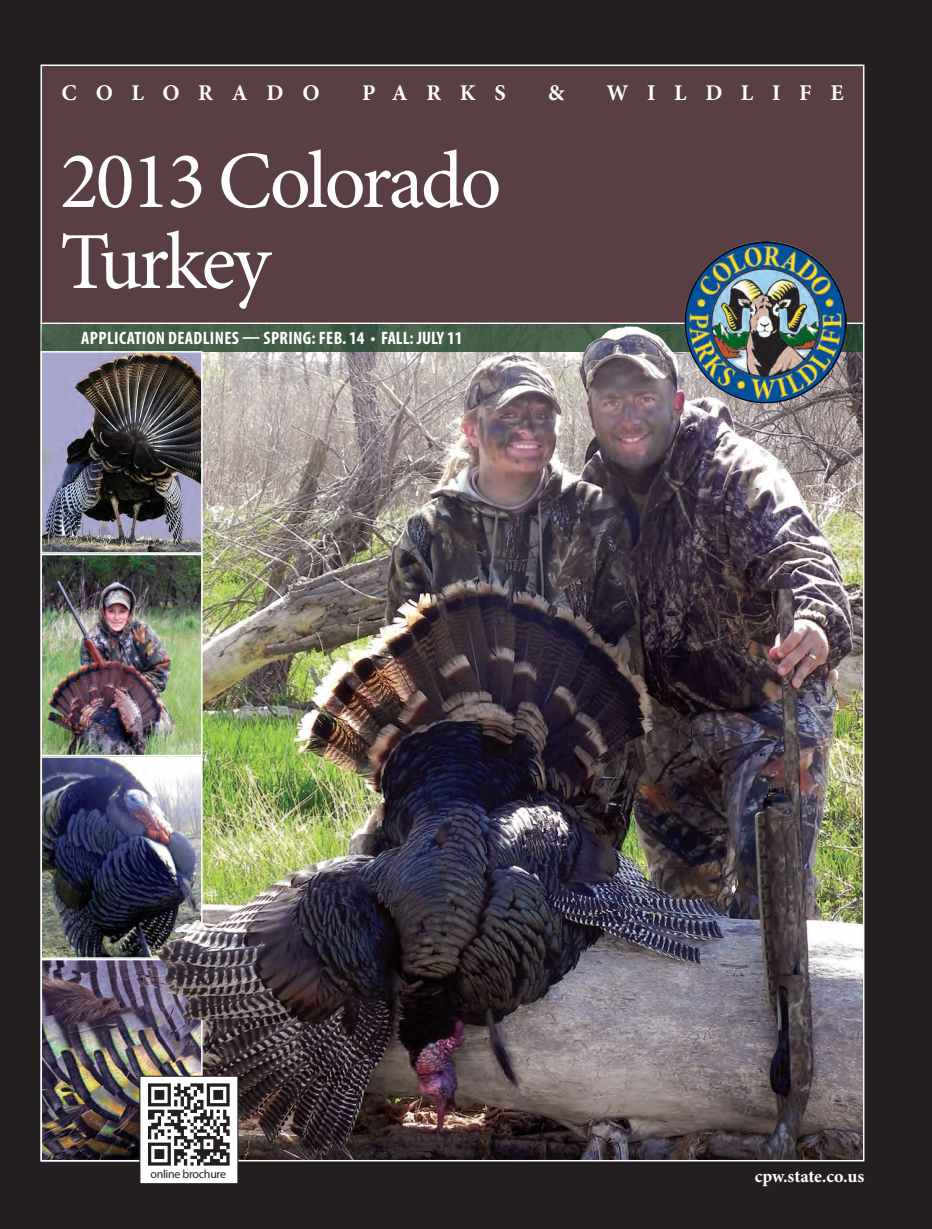
<style>
.page{position:relative;width:932px;height:1229px;background:#fff}
.page>*{position:absolute;margin:0;border:0;box-sizing:border-box;transform-origin:0 0}
.t1{font:81px/81px "Minion Pro";letter-spacing:-.04em;color:#fffefe}
.t2{font:700 22.5px "Minion Pro";letter-spacing:.83em;color:#fffefe}
.t3{font:700 condensed 18px "Myriad Pro";letter-spacing:.02em;color:#fff}
.t4{font:700 18px "Minion Pro";letter-spacing:-.005em;color:#fff}
.t5{font:11.85px "Myriad Pro";letter-spacing:-.02em;color:#231f20}
</style>
<div class="page">
<div style="left:0;top:0;width:932px;height:1228px;background:#231f20"></div>
<img style="left:40px;top:324px;width:824px;height:837px">
<div style="left:41px;top:65px;width:822px;height:258px;background:#593e43"></div>
<div style="left:40px;top:64px;width:824px;height:260px;border:2px solid #fff"></div>
<img style="left:43px;top:759px;width:156px;height:399px">
<div style="left:40px;top:958px;width:162px;height:203px;border:2px solid #fff"></div>
<img style="left:42px;top:324px;width:820px;height:27px">
<hr style="left:154px;top:324px;width:708px;height:1px;background:#4c654f">
<div style="left:40px;top:756px;width:162px;height:202px;border:2px solid #fff"></div>
<img style="left:43px;top:354px;width:156px;height:399px">
<div style="left:40px;top:554px;width:162px;height:202px;border:2px solid #fff"></div>
<div style="left:40px;top:351px;width:162px;height:203px;border:2px solid #fff"></div>
<img style="left:158px;top:916px;width:68px;height:116px">
<img style="left:467px;top:326px;width:211px;height:63px">
<img style="left:684px;top:241px;width:162px;height:162px">
<div style="left:140px;top:1076px;width:98px;height:107px;background:#fff"></div>
<div style="left:139px;top:1075px;width:99px;height:108px;border:1px solid #231f20"></div>
<img style="left:148px;top:1083px;width:82px;height:83px">
<p class="t2" style="left:62px;top:77px;width:260px">COLORADO</p>
<p class="t2" style="left:362px;top:77px;width:145px">PARKS</p>
<p class="t2" style="left:548px;top:77px;width:18px">&amp;</p>
<p class="t2" style="left:606px;top:77px;width:238px">WILDLIFE</p>
<h1 class="t1" style="left:60px;top:141px;width:443px">2013 Colorado<br>Turkey</h1>
<p class="t3" style="left:81px;top:327px;width:382px">APPLICATION DEADLINES — SPRING: FEB. 14 • FALL: JULY 11</p>
<p class="t5" style="left:150px;top:1167px;width:77px">online brochure</p>
<p class="t4" style="left:754px;top:1163px;width:111px">cpw.state.co.us</p>
</div>
